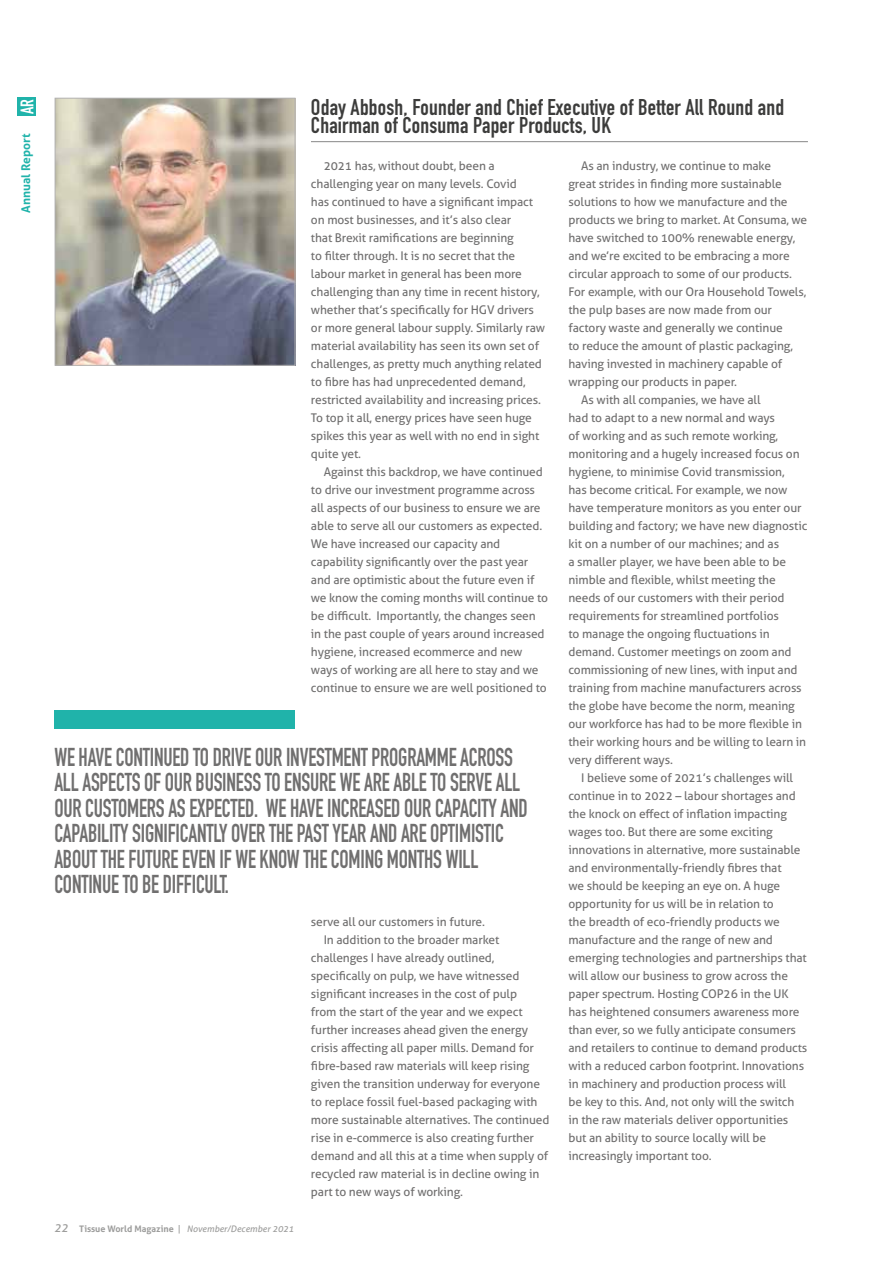
<style>
.page{position:relative;width:893px;height:1263px;background:#fff}
.page>*{position:absolute;margin:0;border:0;box-sizing:border-box;transform-origin:0 0}
.t1{font:700 25.5px/25.5px "DIN Condensed";letter-spacing:-.01em;color:#706f6f;scale:.85 1}
.t2{font:700 22.5px/18px "DIN Condensed";letter-spacing:.01em;color:#3c3c3b}
.t3{font:12px/18px "Aller";letter-spacing:-.01em;color:#706f6f}
.t4{font:700 12px "Aller";color:#20b3aa}
.t5{font:italic 9px "Aller";color:#9d9d9c}
.s1{font-family:"DIN Condensed";font-size:18px;color:#fff}
.s2{font-size:12px}
.s3{font-weight:700;font-style:normal}
.s4{font-style:normal}
</style>
<div class="page">
<div style="left:18px;top:98px;width:18px;height:18px;background:#20b3aa"></div>
<hr style="left:311px;top:141px;width:497px;height:1px;background:#878787">
<img style="left:57px;top:100px;width:236px;height:264px">
<div style="left:55px;top:98px;width:240px;height:268px;border:1px solid #b3b2b2"></div>
<div style="left:54px;top:710px;width:240px;height:19px;background:#20b3aa"></div>
<p class="t4" style="left:18px;top:213px;width:115px;rotate:-90deg">Annual Report <span class="s1">AR</span></p>
<h2 class="t2" style="left:311px;top:98px;width:475px">Oday Abbosh, Founder and Chief Executive of Better All Round and<br>Chairman of Consuma Paper Products, UK</h2>
<p class="t3" style="left:311px;top:157px;width:236px;text-indent:13px">2021 has, without doubt, been a challenging year on many levels. Covid<br>has continued to have a significant impact on most businesses, and it’s also clear<br>that Brexit ramifications are beginning<br>to filter through. It is no secret that the labour market in general has been more challenging than any time in recent history, whether that’s specifically for HGV drivers or more general labour supply. Similarly raw material availability has seen its own set of challenges, as pretty much anything related to fibre has had unprecedented demand, restricted availability and increasing prices.<br>To top it all, energy prices have seen huge spikes this year as well with no end in sight quite yet.</p>
<p class="t3" style="left:311px;top:463px;width:239px;text-indent:13px">Against this backdrop, we have continued to drive our investment programme across all aspects of our business to ensure we are able to serve all our customers as expected.<br>We have increased our capacity and capability significantly over the past year and are optimistic about the future even if we know the coming months will continue to be difficult. Importantly, the changes seen in the past couple of years around increased hygiene, increased ecommerce and new ways of working are all here to stay and we continue to ensure we are well positioned to</p>
<p class="t3" style="left:581px;top:157px;width:191px">As an industry, we continue to make</p>
<p class="t3" style="left:568px;top:175px;width:215px">great strides in finding more sustainable</p>
<p class="t3" style="left:568px;top:193px;width:221px">solutions to how we manufacture and the</p>
<p class="t3" style="left:568px;top:211px;width:240px">products we bring to market. At Consuma, we</p>
<p class="t3" style="left:568px;top:229px;width:228px">have switched to 100% renewable energy,</p>
<p class="t3" style="left:568px;top:247px;width:223px">and we’re excited to be embracing a more</p>
<p class="t3" style="left:568px;top:265px;width:225px">circular approach to some of our products.</p>
<p class="t3" style="left:568px;top:283px;width:239px">For example, with our Ora Household Towels,</p>
<p class="t3" style="left:568px;top:301px;width:205px">the pulp bases are now made from our</p>
<p class="t3" style="left:568px;top:319px;width:216px">factory waste and generally we continue</p>
<p class="t3" style="left:568px;top:337px;width:226px">to reduce the amount of plastic packaging,</p>
<p class="t3" style="left:568px;top:355px;width:215px">having invested in machinery capable of</p>
<p class="t3" style="left:568px;top:373px;width:170px">wrapping our products in paper.</p>
<p class="t3" style="left:581px;top:391px;width:181px">As with all companies, we have all</p>
<p class="t3" style="left:568px;top:409px;width:208px">had to adapt to a new normal and ways</p>
<p class="t3" style="left:568px;top:427px;width:211px">of working and as such remote working,</p>
<p class="t3" style="left:568px;top:445px;width:233px">monitoring and a hugely increased focus on</p>
<p class="t3" style="left:568px;top:463px;width:218px">hygiene, to minimise Covid transmission,</p>
<p class="t3" style="left:568px;top:481px;width:220px">has become critical. For example, we now</p>
<p class="t3" style="left:568px;top:499px;width:235px">have temperature monitors as you enter our</p>
<p class="t3" style="left:568px;top:517px;width:241px">building and factory; we have new diagnostic</p>
<p class="t3" style="left:568px;top:535px;width:212px">kit on a number of our machines; and as</p>
<p class="t3" style="left:568px;top:553px;width:219px">a smaller player, we have been able to be</p>
<p class="t3" style="left:568px;top:571px;width:209px">nimble and flexible, whilst meeting the</p>
<p class="t3" style="left:568px;top:589px;width:218px">needs of our customers with their period</p>
<p class="t3" style="left:568px;top:607px;width:212px">requirements for streamlined portfolios</p>
<p class="t3" style="left:568px;top:625px;width:203px">to manage the ongoing fluctuations in</p>
<p class="t3" style="left:568px;top:643px;width:225px">demand. Customer meetings on zoom and</p>
<p class="t3" style="left:568px;top:661px;width:231px">commissioning of new lines, with input and</p>
<p class="t3" style="left:568px;top:679px;width:235px">training from machine manufacturers across</p>
<p class="t3" style="left:568px;top:697px;width:228px">the globe have become the norm, meaning</p>
<p class="t3" style="left:568px;top:715px;width:235px">our workforce has had to be more flexible in</p>
<p class="t3" style="left:568px;top:733px;width:239px">their working hours and be willing to learn in</p>
<p class="t3" style="left:568px;top:751px;width:106px">very different ways.</p>
<p class="t3" style="left:581px;top:769px;width:213px">I believe some of 2021’s challenges will</p>
<p class="t3" style="left:568px;top:787px;width:229px">continue in to 2022 – labour shortages and</p>
<p class="t3" style="left:568px;top:805px;width:220px">the knock on effect of inflation impacting</p>
<p class="t3" style="left:568px;top:823px;width:206px">wages too. But there are some exciting</p>
<p class="t3" style="left:568px;top:841px;width:234px">innovations in alternative, more sustainable</p>
<p class="t3" style="left:568px;top:859px;width:215px">and environmentally-friendly fibres that</p>
<p class="t3" style="left:568px;top:877px;width:213px">we should be keeping an eye on. A huge</p>
<p class="t3" style="left:568px;top:895px;width:207px">opportunity for us will be in relation to</p>
<p class="t3" style="left:568px;top:913px;width:213px">the breadth of eco-friendly products we</p>
<p class="t3" style="left:568px;top:931px;width:206px">manufacture and the range of new and</p>
<p class="t3" style="left:568px;top:949px;width:240px">emerging technologies and partnerships that</p>
<p class="t3" style="left:568px;top:967px;width:221px">will allow our business to grow across the</p>
<p class="t3" style="left:568px;top:985px;width:222px">paper spectrum. Hosting COP26 in the UK</p>
<p class="t3" style="left:568px;top:1003px;width:233px">has heightened consumers awareness more</p>
<p class="t3" style="left:568px;top:1021px;width:229px">than ever, so we fully anticipate consumers</p>
<p class="t3" style="left:568px;top:1039px;width:240px">and retailers to continue to demand products</p>
<p class="t3" style="left:568px;top:1057px;width:237px">with a reduced carbon footprint. Innovations</p>
<p class="t3" style="left:568px;top:1075px;width:219px">in machinery and production process will</p>
<p class="t3" style="left:568px;top:1093px;width:228px">be key to this. And, not only will the switch</p>
<p class="t3" style="left:568px;top:1111px;width:221px">in the raw materials deliver opportunities</p>
<p class="t3" style="left:568px;top:1129px;width:199px">but an ability to source locally will be</p>
<p class="t3" style="left:568px;top:1147px;width:145px">increasingly important too.</p>
<p class="t1" style="left:54px;top:744px;width:558px">WE HAVE CONTINUED TO DRIVE OUR INVESTMENT PROGRAMME ACROSS ALL ASPECTS OF OUR BUSINESS TO ENSURE WE ARE ABLE TO SERVE ALL OUR CUSTOMERS AS EXPECTED. WE HAVE INCREASED OUR CAPACITY AND CAPABILITY SIGNIFICANTLY OVER THE PAST YEAR AND ARE OPTIMISTIC ABOUT THE FUTURE EVEN IF WE KNOW THE COMING MONTHS WILL CONTINUE TO BE DIFFICULT.</p>
<p class="t3" style="left:311px;top:913px;width:175px">serve all our customers in future.</p>
<p class="t3" style="left:324px;top:931px;width:177px">In addition to the broader market</p>
<p class="t3" style="left:311px;top:949px;width:185px">challenges I have already outlined,</p>
<p class="t3" style="left:311px;top:967px;width:210px">specifically on pulp, we have witnessed</p>
<p class="t3" style="left:311px;top:985px;width:208px">significant increases in the cost of pulp</p>
<p class="t3" style="left:311px;top:1003px;width:213px">from the start of the year and we expect</p>
<p class="t3" style="left:311px;top:1021px;width:219px">further increases ahead given the energy</p>
<p class="t3" style="left:311px;top:1039px;width:225px">crisis affecting all paper mills. Demand for</p>
<p class="t3" style="left:311px;top:1057px;width:220px">fibre-based raw materials will keep rising</p>
<p class="t3" style="left:311px;top:1075px;width:231px">given the transition underway for everyone</p>
<p class="t3" style="left:311px;top:1093px;width:228px">to replace fossil fuel-based packaging with</p>
<p class="t3" style="left:311px;top:1111px;width:240px">more sustainable alternatives. The continued</p>
<p class="t3" style="left:311px;top:1129px;width:225px">rise in e-commerce is also creating further</p>
<p class="t3" style="left:311px;top:1147px;width:239px">demand and all this at a time when supply of</p>
<p class="t3" style="left:311px;top:1165px;width:230px">recycled raw material is in decline owing in</p>
<p class="t3" style="left:311px;top:1183px;width:154px">part to new ways of working.</p>
<p class="t5" style="left:54px;top:1223px;width:241px"><span class="s2">22</span> <span class="s3">Tissue World Magazine</span> <span class="s4">|</span> November/December 2021</p>
</div>
